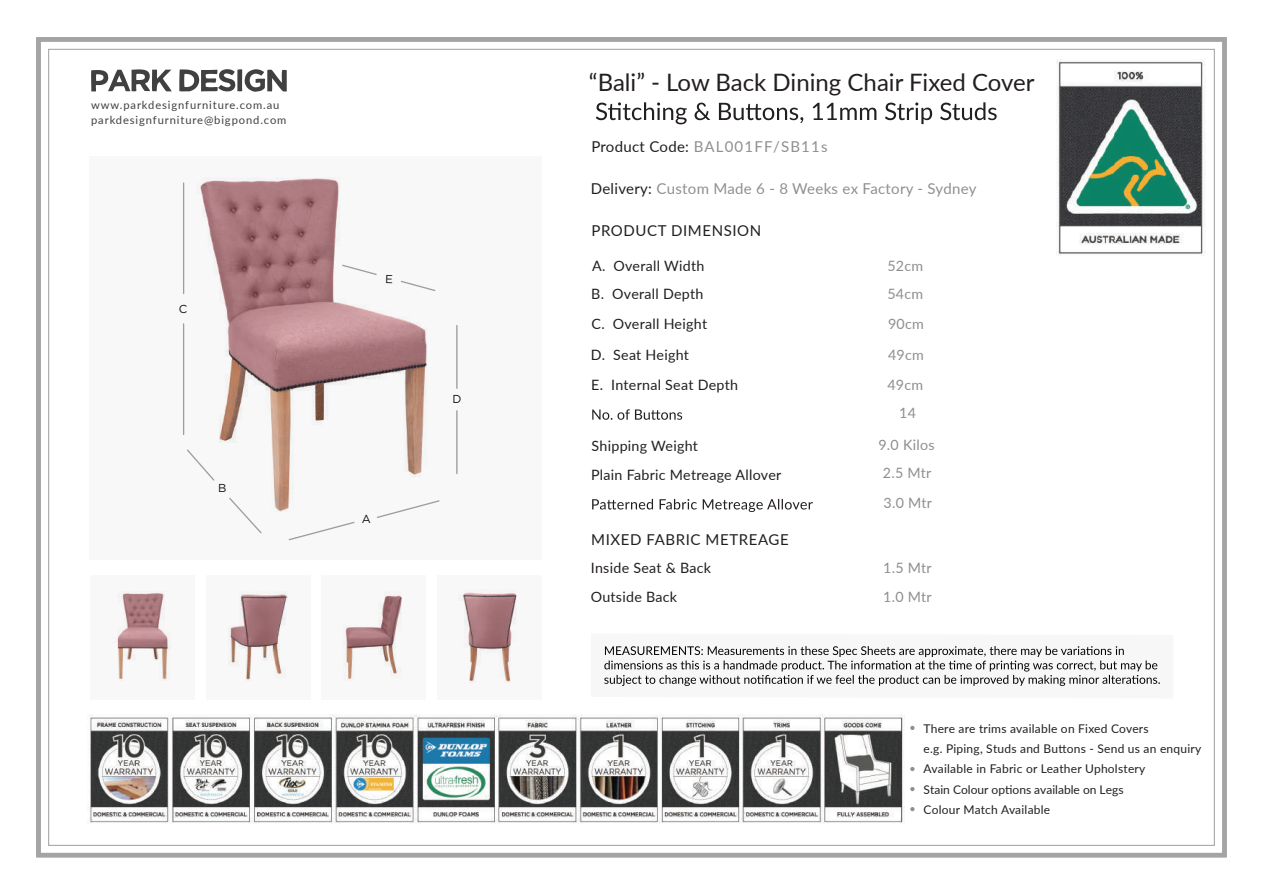
<style>
.page{position:relative;width:1263px;height:893px;background:#fff}
.page>*{position:absolute;margin:0;border:0;box-sizing:border-box;transform-origin:0 0}
.t1{font:24px "Lato";color:#231f20}
.t2{font:15px "Lato";letter-spacing:.02em;color:#8f8f8f}
.t3{font:15px "Lato";letter-spacing:.04em;color:#231f20}
.t4{font:15px "Lato";letter-spacing:.075em;color:#8f8f8f}
.t5{font:14.25px/29.4px "Lato";letter-spacing:.02em;color:#231f20}
.t6{font:14.25px/30.9px "Lato";letter-spacing:.02em;color:#8f8f8f}
.t7{font:12px/20.4px "Lato";letter-spacing:.02em;color:#231f20}
.t8{font:11.55px "Gotham";color:#050504}
.t9{font:11.1px/15.1px "Lato";letter-spacing:.08em;color:#404041}
.s1{color:#231f20}
</style>
<div class="page">
<svg style="left:91px;top:69px;width:81px;height:22px"></svg>
<svg style="left:179px;top:69px;width:108px;height:23px"></svg>
<svg style="left:604px;top:646px;width:556px;height:40px"></svg>
<div style="left:36px;top:37px;width:1191px;height:820px;border:5px solid #a5a4a4"></div>
<svg style="left:182px;top:177px;width:276px;height:364px"></svg>
<svg style="left:116px;top:591px;width:55px;height:90px"></svg>
<svg style="left:343px;top:591px;width:59px;height:90px;fill:#f6f6f6"></svg>
<svg style="left:228px;top:591px;width:60px;height:90px"></svg>
<svg style="left:458px;top:589px;width:59px;height:94px"></svg>
<svg style="left:596px;top:102px;width:401px;height:22px"></svg>
<svg style="left:592px;top:499px;width:221px;height:13px"></svg>
<svg style="left:592px;top:409px;width:90px;height:11px"></svg>
<img style="left:89px;top:714px;width:816px;height:110px">
<svg style="left:910px;top:726px;width:4px;height:4px"></svg>
<svg style="left:910px;top:767px;width:4px;height:4px"></svg>
<svg style="left:910px;top:787px;width:4px;height:4px"></svg>
<svg style="left:910px;top:807px;width:4px;height:4px"></svg>
<img style="left:1057px;top:59px;width:148px;height:196px">
<svg style="left:386px;top:274px;width:6px;height:9px"></svg>
<p class="t9" style="left:91px;top:97px;width:197px">www.parkdesignfurniture.com.au parkdesignfurniture@bigpond.com</p>
<p class="t8" style="left:179px;top:301px;width:10px">C</p>
<p class="t8" style="left:218px;top:480px;width:10px">B</p>
<p class="t8" style="left:362px;top:511px;width:11px">A</p>
<p class="t8" style="left:452px;top:392px;width:11px">D</p>
<h1 class="t1" style="left:589px;top:65px;width:447px">“Bali” - Low Back Dining Chair Fixed Cover</h1>
<p class="t4" style="left:591px;top:136px;width:238px"><span class="s1">Product Code:</span> BAL001FF/SB11s</p>
<p class="t2" style="left:591px;top:177px;width:387px"><span class="s1">Delivery:</span> Custom Made 6 - 8 Weeks ex Factory - Sydney</p>
<p class="t3" style="left:591px;top:219px;width:171px">PRODUCT DIMENSION</p>
<p class="t5" style="left:591px;top:252px;width:115px;line-height:27.9px">A. Overall Width<br>B. Overall Depth</p>
<p class="t5" style="left:591px;top:308px;width:118px;line-height:30.9px">C. Overall Height<br>D. Seat Height</p>
<p class="t5" style="left:591px;top:369px;width:148px">E. Internal Seat Depth</p>
<p class="t6" style="left:887px;top:250px;width:37px">52cm</p>
<p class="t6" style="left:887px;top:278px;width:37px">54cm</p>
<p class="t6" style="left:888px;top:308px;width:37px">90cm<br>49cm</p>
<p class="t6" style="left:887px;top:368px;width:37px">49cm</p>
<p class="t6" style="left:899px;top:396px;width:18px">14</p>
<p class="t5" style="left:591px;top:430px;width:192px">Shipping Weight<br>Plain Fabric Metreage Allover</p>
<p class="t6" style="left:878px;top:429px;width:58px">9.0 Kilos</p>
<p class="t6" style="left:883px;top:487px;width:50px">3.0 Mtr</p>
<p class="t6" style="left:883px;top:457px;width:50px">2.5 Mtr</p>
<p class="t3" style="left:591px;top:528px;width:199px">MIXED FABRIC METREAGE</p>
<p class="t5" style="left:591px;top:553px;width:122px">Inside Seat &amp; Back<br>Outside Back</p>
<p class="t6" style="left:883px;top:552px;width:50px">1.5 Mtr</p>
<p class="t6" style="left:883px;top:581px;width:50px">1.0 Mtr</p>
<p class="t7" style="left:923px;top:717px;width:279px">There are trims available on Fixed Covers<br>e.g. Piping, Studs and Buttons - Send us an enquiry Available in Fabric or Leather Upholstery<br>Stain Colour options available on Legs<br>Colour Match Available</p>
</div>
